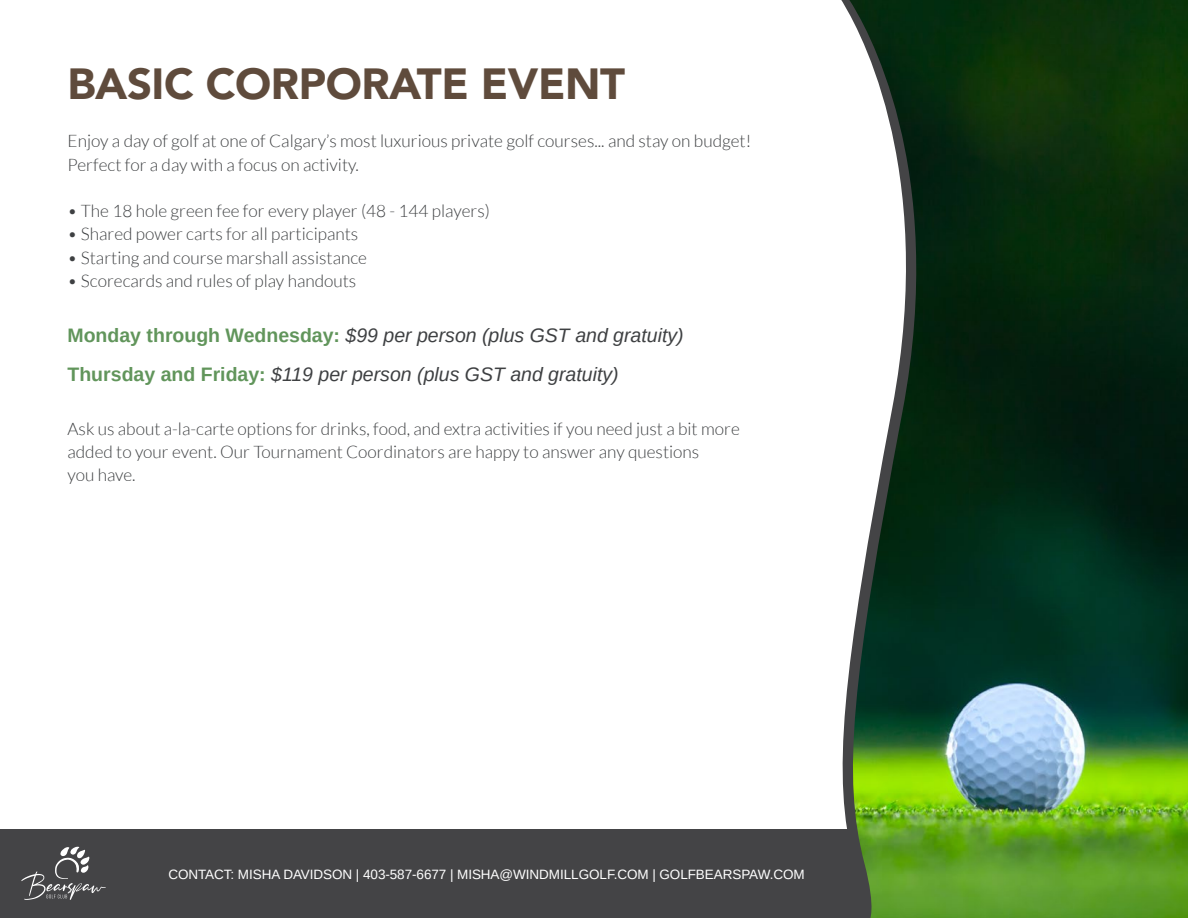
<style>
.page{position:relative;width:1188px;height:918px;background:#fff}
.page>*{position:absolute;margin:0;border:0;box-sizing:border-box;transform-origin:0 0}
.Page_Title{font:900 43.5px "Avenir";letter-spacing:-.01em;color:#5f4b3c}
.subheader{font:italic 19.5px "Arimo";color:#3e4042}
.Copy{font:300 17.25px/23.2px "Lato";color:#3e4042}
.t1{font:13.5px "Arimo";letter-spacing:-.005em;color:#fff}
.s1{font-weight:700;font-style:normal;color:#61955b}
</style>
<div class="page">
<div style="left:0;top:829px;width:903px;height:89px;background:#444446"></div>
<img style="left:949px;top:0;width:239px;height:918px">
<svg style="left:841px;top:0;width:108px;height:918px"></svg>
<svg style="left:21px;top:847px;width:85px;height:53px"></svg>
<p class="Page_Title" style="left:68px;top:47px;width:559px">BASIC CORPORATE EVENT</p>
<p class="Copy" style="left:68px;top:130px;width:685px">Enjoy a day of golf at one of Calgary’s most luxurious private golf courses... and stay on budget!<br>Perfect for a day with a focus on activity.</p>
<p class="Copy" style="left:68px;top:199px;width:424px">• The 18 hole green fee for every player (48 - 144 players)</p>
<p class="Copy" style="left:68px;top:223px;width:292px">• Shared power carts for all participants</p>
<p class="Copy" style="left:68px;top:246px;width:301px">• Starting and course marshall assistance</p>
<p class="Copy" style="left:68px;top:269px;width:290px">• Scorecards and rules of play handouts</p>
<p class="subheader" style="left:68px;top:322px;width:618px"><span class="s1">Monday through Wednesday:</span> $99 per person (plus GST and gratuity)</p>
<p class="subheader" style="left:68px;top:361px;width:553px"><span class="s1">Thursday and Friday:</span> $119 per person (plus GST and gratuity)</p>
<p class="Copy" style="left:68px;top:417px;width:674px">Ask us about a-la-carte options for drinks, food, and extra activities if you need just a bit more added to your event. Our Tournament Coordinators are happy to answer any questions</p>
<p class="Copy" style="left:68px;top:463px;width:70px">you have.</p>
<p class="t1" style="left:168px;top:865px;width:638px">CONTACT: MISHA DAVIDSON | 403-587-6677 | MISHA@WINDMILLGOLF.COM | GOLFBEARSPAW.COM</p>
</div>
